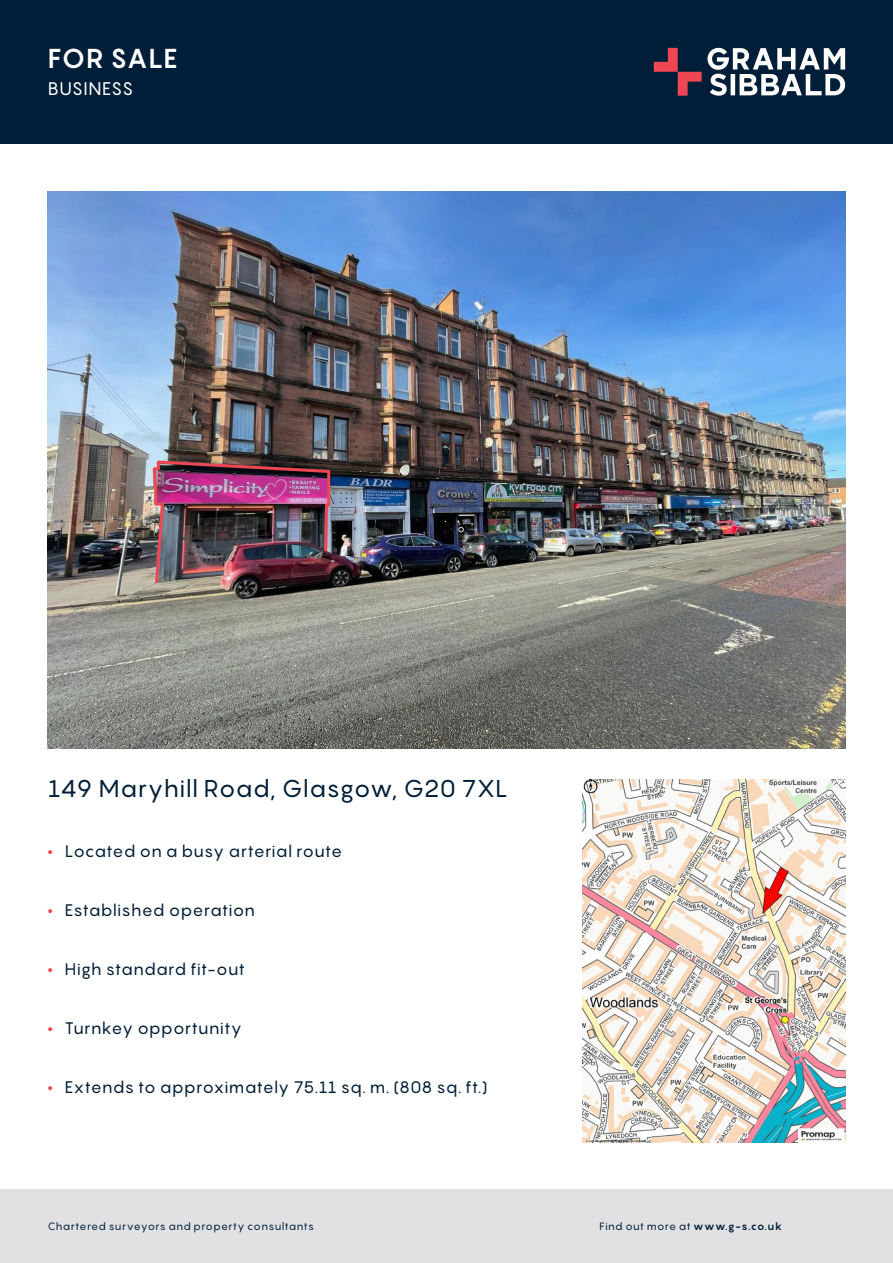
<style>
.page{position:relative;width:893px;height:1263px;background:#fff}
.page>*{position:absolute;margin:0;border:0;box-sizing:border-box;transform-origin:0 0}
._1_TL_FS{font:700 27px "Pangram";color:#fff}
._3_address{font:24px "Pangram";letter-spacing:.01em;color:#001e37}
._1_TL_FS-2{font:18px "Pangram";letter-spacing:.025em;color:#fff}
._5_bullets{font:16.5px "Pangram";letter-spacing:.02em;color:#001e37}
.t1{font:10.5px "Pangram";letter-spacing:.04em;color:#001e37}
.s1{font-weight:900;color:#ef4654}
.s2{font-weight:700}
</style>
<div class="page">
<div style="left:0;top:1189px;width:893px;height:74px;background:#e1e1e3"></div>
<div style="left:0;top:0;width:893px;height:144px;background:#001e37"></div>
<svg style="left:654px;top:48px;width:191px;height:48px"></svg>
<img style="left:48px;top:191px;width:797px;height:557px">
<img style="left:583px;top:779px;width:262px;height:363px">
<img style="left:151px;top:459px;width:181px;height:126px">
<p class="_1_TL_FS" style="left:48px;top:41px;width:131px">FOR SALE</p>
<p class="_1_TL_FS-2" style="left:48px;top:77px;width:87px">BUSINESS</p>
<p class="_3_address" style="left:48px;top:773px;width:462px">149 Maryhill Road, Glasgow, G20 7XL</p>
<p class="_5_bullets" style="left:48px;top:841px;width:296px"><span class="s1">•</span> Located on a busy arterial route</p>
<p class="_5_bullets" style="left:48px;top:900px;width:209px"><span class="s1">•</span> Established operation</p>
<p class="_5_bullets" style="left:48px;top:959px;width:199px"><span class="s1">•</span> High standard fit-out</p>
<p class="_5_bullets" style="left:48px;top:1018px;width:196px"><span class="s1">•</span> Turnkey opportunity</p>
<p class="_5_bullets" style="left:48px;top:1077px;width:441px"><span class="s1">•</span> Extends to approximately 75.11 sq. m. (808 sq. ft.)</p>
<p class="t1" style="left:48px;top:1220px;width:268px">Chartered surveyors and property consultants</p>
<p class="t1" style="left:600px;top:1220px;width:184px">Find out more at <span class="s2">www.g-s.co.uk</span></p>
</div>
